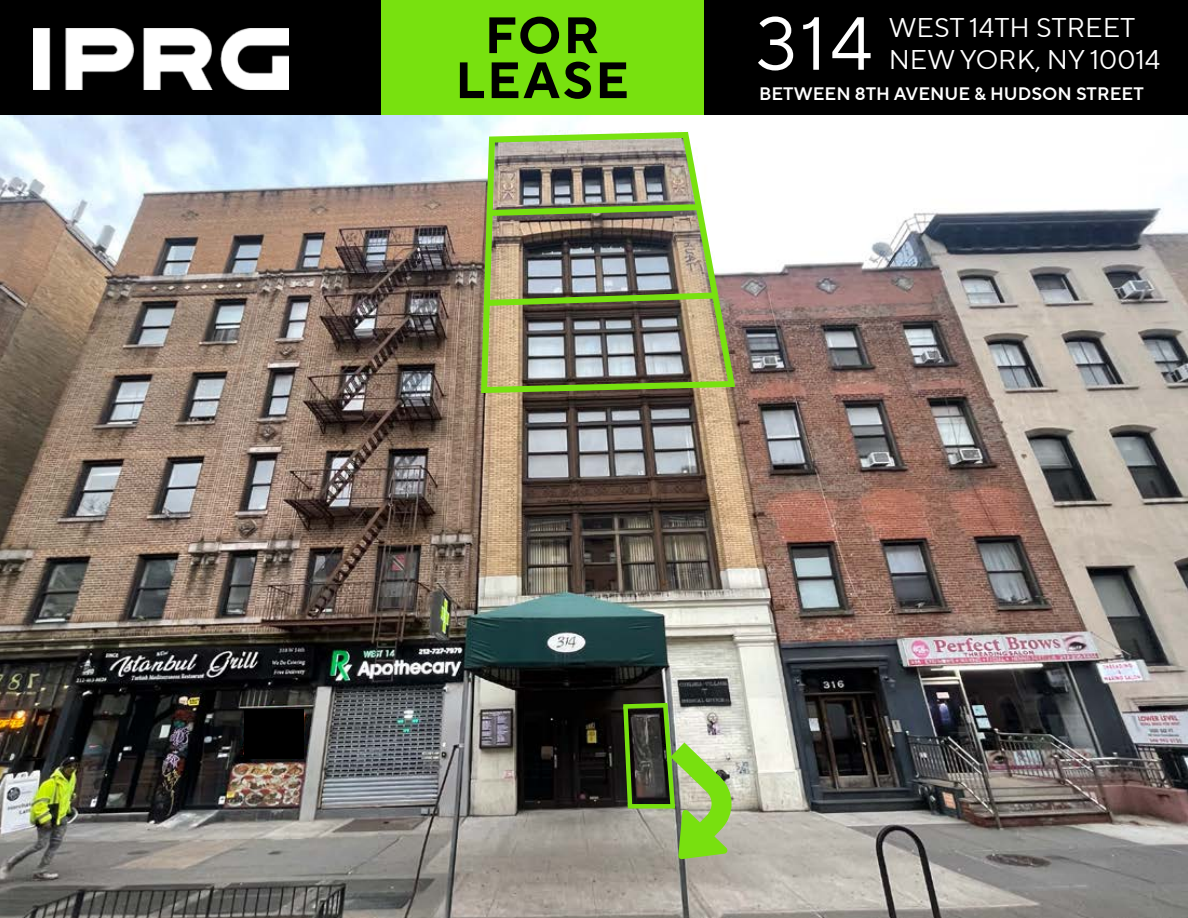
<style>
.page{position:relative;width:1188px;height:918px;background:#fff}
.page>*{position:absolute;margin:0;border:0;box-sizing:border-box;transform-origin:0 0}
.t1{font:75px "TT Norms Pro";color:#fff}
.t2{font:700 51px/45px "TT Norms Pro";letter-spacing:.04em;color:#000;text-align:center}
.t3{font:27px/32.4px "TT Norms Pro";color:#fff}
.t4{font:18px "TT Norms Pro Dm Bd";color:#fff}
</style>
<div class="page">
<div style="left:0;top:0;width:1188px;height:116px;background:#000"></div>
<img style="left:34px;top:29px;width:255px;height:61px">
<div style="left:381px;top:0;width:323px;height:116px;background:#78e10f"></div>
<img style="left:0;top:116px;width:1188px;height:802px">
<div style="left:244px;top:710px;width:60px;height:49px;background:#000"></div>
<svg style="left:619px;top:700px;width:116px;height:159px;background:#849d64"></svg>
<img style="left:478px;top:129px;width:261px;height:267px">
<img style="left:478px;top:289px;width:244px;height:20px">
<svg style="left:483px;top:201px;width:221px;height:18px;background:#769649"></svg>
<h2 class="t2" style="left:455px;top:13px;width:175px">FOR<br>LEASE</h2>
<h1 class="t1" style="left:756px;top:-10px;width:119px">314</h1>
<p class="t3" style="left:889px;top:11px;width:273px">WEST 14TH STREET<br>NEW YORK, NY 10014</p>
<p class="t4" style="left:759px;top:81px;width:386px">BETWEEN 8TH AVENUE &amp; HUDSON STREET</p>
</div>
